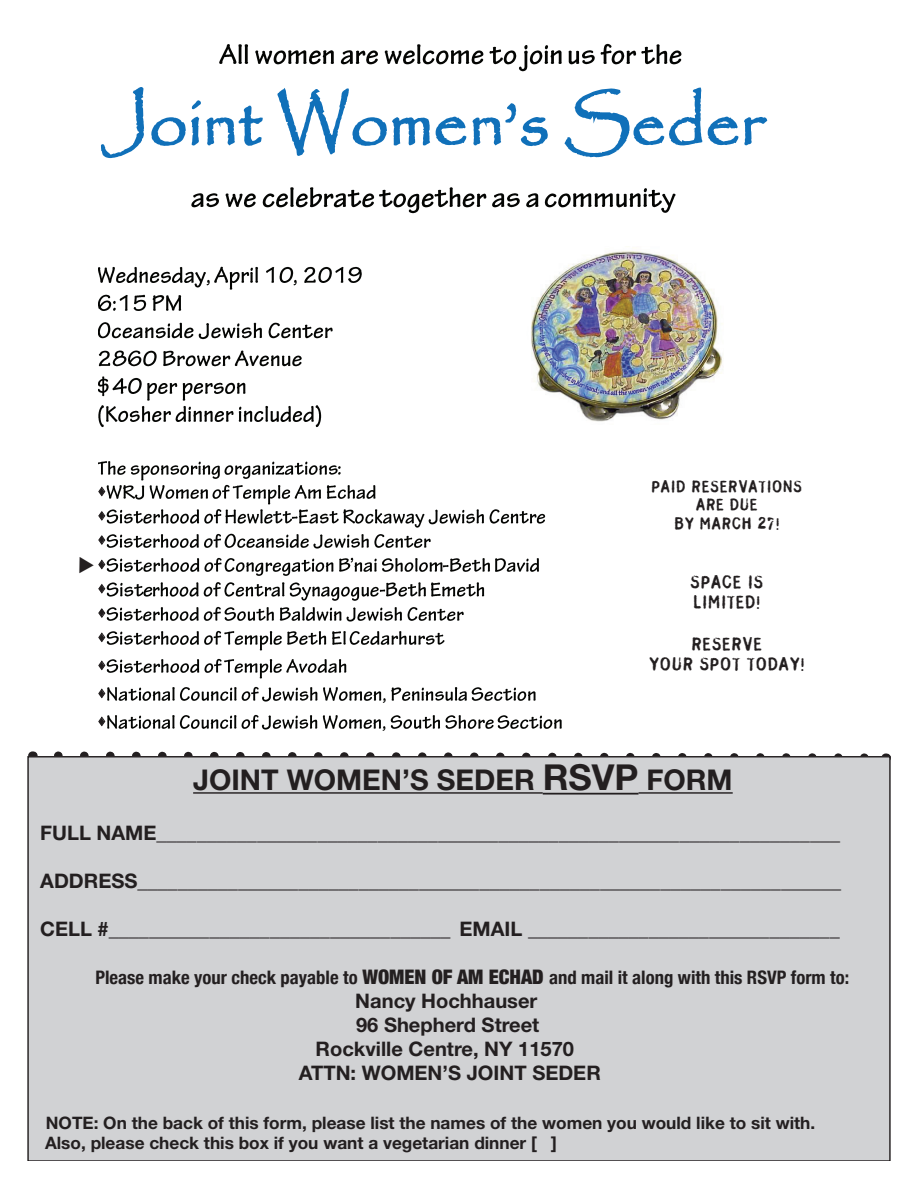
<style>
.page{position:relative;width:918px;height:1188px;background:#fff}
.page>*{position:absolute;margin:0;border:0;box-sizing:border-box;transform-origin:0 0}
.t1{font:68.7px "Papyrus";color:#1070b9}
.t2{font:700 28.65px "Helvetica Neue";color:#231f20}
.t3{font:700 20.1px/24px "Helvetica Neue";color:#231f20;text-align:center}
.t4{font:20.1px/24.3px "Wingdings";color:#231f20;text-align:justify}
.t5{font:700 condensed 18.6px "Helvetica Neue";color:#231f20}
.t6{font:700 17.25px/20.5px "Helvetica Neue";color:#231f20}
.t7{font:17.25px/20.5px "Stamp Gothic";color:#231f20}
.t8{font:15.75px/18.9px "Stamp Gothic";color:#231f20;text-align:center}
.s1{font-size:35.85px}
.s2{font-weight:900;font-size:20.1px}
</style>
<div class="page">
<svg style="left:54px;top:751px;width:833px;height:5px"></svg>
<img style="left:531px;top:251px;width:192px;height:171px">
<img style="left:223px;top:44px;width:339px;height:23px">
<img style="left:568px;top:43px;width:114px;height:22px">
<svg style="left:101px;top:53px;width:163px;height:106px"></svg>
<svg style="left:277px;top:67px;width:271px;height:89px"></svg>
<svg style="left:564px;top:87px;width:204px;height:71px"></svg>
<img style="left:192px;top:187px;width:188px;height:21px">
<img style="left:380px;top:187px;width:159px;height:27px">
<img style="left:544px;top:188px;width:132px;height:25px">
<img style="left:99px;top:266px;width:116px;height:22px">
<img style="left:215px;top:266px;width:78px;height:23px">
<img style="left:293px;top:266px;width:51px;height:20px">
<img style="left:348px;top:266px;width:14px;height:17px">
<img style="left:99px;top:294px;width:83px;height:17px">
<img style="left:99px;top:322px;width:234px;height:18px">
<img style="left:99px;top:350px;width:203px;height:17px">
<img style="left:99px;top:376px;width:10px;height:21px">
<img style="left:112px;top:377px;width:30px;height:17px">
<img style="left:147px;top:382px;width:99px;height:19px">
<img style="left:99px;top:405px;width:223px;height:23px">
<img style="left:99px;top:461px;width:121px;height:20px">
<img style="left:224px;top:461px;width:114px;height:18px">
<img style="left:338px;top:466px;width:3px;height:9px">
<svg style="left:98px;top:486px;width:7px;height:10px"></svg>
<img style="left:107px;top:485px;width:38px;height:15px">
<img style="left:149px;top:485px;width:64px;height:14px">
<img style="left:213px;top:484px;width:163px;height:21px">
<svg style="left:98px;top:511px;width:7px;height:10px"></svg>
<img style="left:107px;top:509px;width:184px;height:15px">
<img style="left:291px;top:516px;width:7px;height:5px">
<img style="left:299px;top:509px;width:247px;height:19px">
<svg style="left:98px;top:535px;width:7px;height:10px"></svg>
<img style="left:107px;top:533px;width:324px;height:16px">
<img style="left:107px;top:557px;width:115px;height:15px">
<img style="left:224px;top:558px;width:110px;height:18px">
<img style="left:339px;top:558px;width:12px;height:14px">
<img style="left:351px;top:557px;width:111px;height:15px">
<img style="left:443px;top:557px;width:14px;height:15px">
<img style="left:462px;top:558px;width:28px;height:14px">
<img style="left:495px;top:558px;width:44px;height:14px">
<svg style="left:98px;top:584px;width:7px;height:10px"></svg>
<img style="left:107px;top:582px;width:272px;height:19px">
<img style="left:143px;top:582px;width:19px;height:19px">
<img style="left:379px;top:589px;width:7px;height:3px">
<img style="left:386px;top:582px;width:40px;height:15px">
<img style="left:431px;top:582px;width:54px;height:15px">
<svg style="left:98px;top:608px;width:7px;height:10px"></svg>
<img style="left:107px;top:606px;width:357px;height:16px">
<svg style="left:98px;top:632px;width:7px;height:10px"></svg>
<img style="left:107px;top:631px;width:12px;height:14px">
<img style="left:120px;top:630px;width:230px;height:21px">
<img style="left:350px;top:631px;width:95px;height:14px">
<svg style="left:98px;top:660px;width:7px;height:10px"></svg>
<img style="left:107px;top:658px;width:115px;height:15px">
<img style="left:224px;top:659px;width:123px;height:20px">
<svg style="left:98px;top:688px;width:7px;height:10px"></svg>
<img style="left:107px;top:686px;width:360px;height:17px">
<img style="left:471px;top:687px;width:65px;height:14px">
<svg style="left:98px;top:716px;width:7px;height:10px"></svg>
<img style="left:107px;top:714px;width:391px;height:17px">
<img style="left:498px;top:715px;width:64px;height:14px">
<div style="left:28px;top:757px;width:862px;height:404px;background:#d1d2d4"></div>
<hr style="left:193px;top:792px;width:350px;height:2px;background:#231f20">
<hr style="left:543px;top:793px;width:96px;height:2px;background:#231f20">
<hr style="left:639px;top:792px;width:94px;height:2px;background:#231f20">
<svg style="left:98px;top:559px;width:7px;height:11px"></svg>
<p class="t1" style="left:102px;top:80px;width:664px">Joint Women’s Seder</p>
<p class="t4" style="left:97px;top:480px;width:11px">▲ ▲ ▲ ▲ ▲ ▲ ▲</p>
<p class="t4" style="left:97px;top:652px;width:11px;line-height:28px">▲ ▲ ▲</p>
<p class="t8" style="left:651px;top:476px;width:153px">PAID RESERVATIONS<br>ARE DUE<br>BY MARCH 27!</p>
<p class="t7" style="left:690px;top:571px;width:75px">SPACE IS<br>LIMITED!</p>
<p class="t7" style="left:649px;top:633px;width:158px;text-align:center">RESERVE<br>YOUR SPOT TODAY!</p>
<p class="t2" style="left:193px;top:762px;width:541px">JOINT WOMEN’S SEDER <span class="s1">RSVP</span> FORM</p>
<p class="t3" style="left:40px;top:820px;width:801px">FULL NAME____________________________________________________________________</p>
<p class="t3" style="left:40px;top:868px;width:803px">ADDRESS______________________________________________________________________</p>
<p class="t3" style="left:40px;top:917px;width:801px">CELL #__________________________________ EMAIL _______________________________</p>
<p class="t5" style="left:95px;top:962px;width:755px">Please make your check payable to <span class="s2">WOMEN OF AM ECHAD</span> and mail it along with this RSVP form to:</p>
<p class="t3" style="left:299px;top:989px;width:304px">Nancy Hochhauser<br>96 Shepherd Street<br>Rockville Centre, NY 11570<br>ATTN: WOMEN’S JOINT SEDER</p>
<p class="t6" style="left:45px;top:1112px;width:772px">NOTE: On the back of this form, please list the names of the women you would like to sit with.<br>Also, please check this box if you want a vegetarian dinner [ ]</p>
</div>
